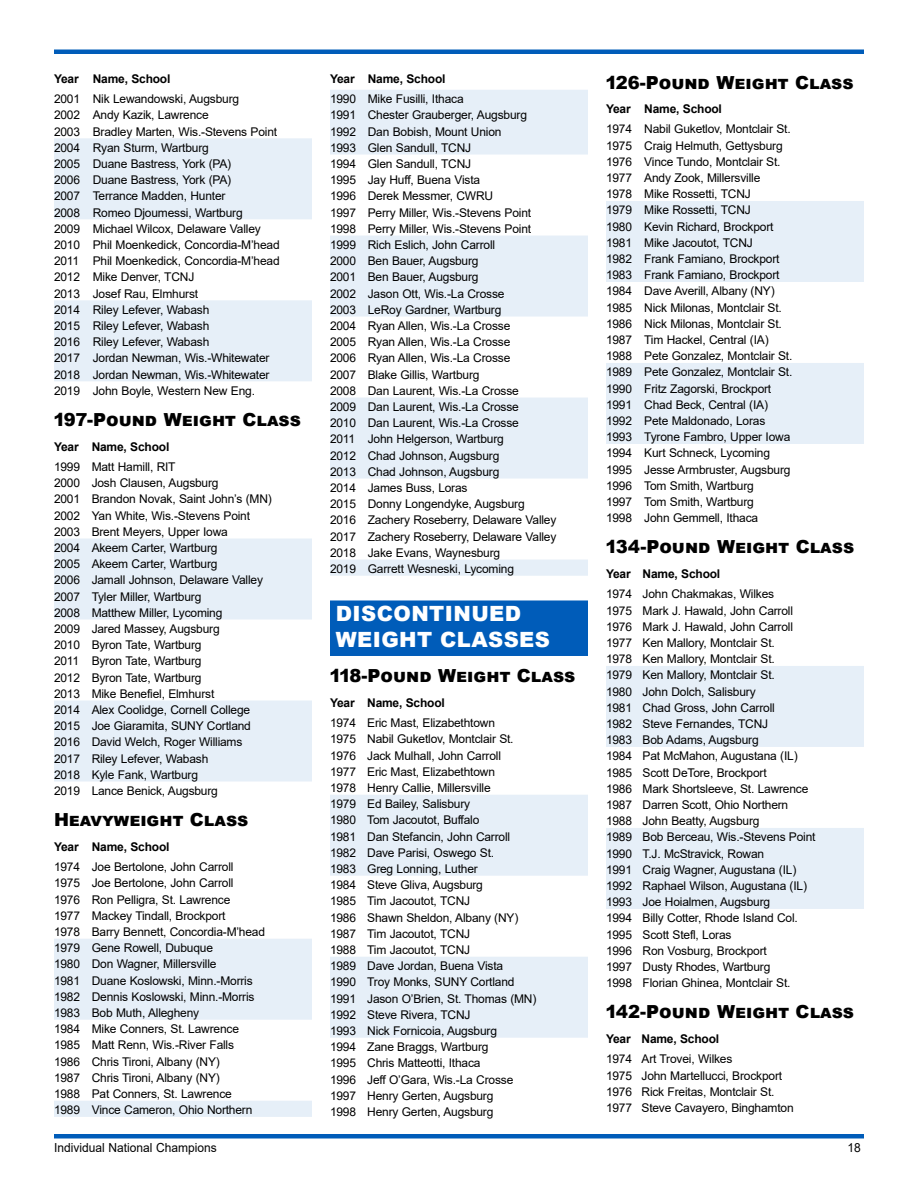
<style>
.page{position:relative;width:918px;height:1188px;background:#fff}
.page>*{position:absolute;margin:0;border:0;box-sizing:border-box;transform-origin:0 0}
.t1{font:900 21px/25.5px "Arial";letter-spacing:.02em;color:#fff}
.t2{font:900 18px "Arial";color:#000}
.t3{font:12.45px "Arial";color:#000;scale:.96 1}
.t4{font:12px/16.2px "Arial";letter-spacing:-.015em;color:#000}
.t5{font:700 12px "Arial";letter-spacing:-.015em;color:#000}
</style>
<div class="page">
<hr style="left:54px;top:1134px;width:810px;height:4px;background:#005cb9">
<hr style="left:54px;top:50px;width:810px;height:4px;background:#005cb9">
<svg style="left:54px;top:138px;width:258px;height:243px;fill:#e6eff8"></svg>
<svg style="left:54px;top:539px;width:258px;height:243px;fill:#e6eff8"></svg>
<svg style="left:54px;top:939px;width:258px;height:178px;fill:#e6eff8"></svg>
<div style="left:330px;top:600px;width:258px;height:29px;background:#005cb9"></div>
<div style="left:330px;top:627px;width:258px;height:29px;background:#005cb9"></div>
<svg style="left:330px;top:90px;width:258px;height:486px"></svg>
<svg style="left:330px;top:795px;width:258px;height:243px;fill:#e6eff8"></svg>
<svg style="left:606px;top:201px;width:258px;height:243px;fill:#e6eff8"></svg>
<svg style="left:606px;top:666px;width:258px;height:243px;fill:#e6eff8"></svg>
<p class="t5" style="left:54px;top:70px;width:118px">Year Name, School</p>
<p class="t4" style="left:54px;top:91px;width:227px">2001 Nik Lewandowski, Augsburg<br>2002 Andy Kazik, Lawrence<br>2003 Bradley Marten, Wis.-Stevens Point<br>2004 Ryan Sturm, Wartburg<br>2005 Duane Bastress, York (PA)<br>2006 Duane Bastress, York (PA)<br>2007 Terrance Madden, Hunter<br>2008 Romeo Djoumessi, Wartburg<br>2009 Michael Wilcox, Delaware Valley<br>2010 Phil Moenkedick, Concordia-M’head<br>2011 Phil Moenkedick, Concordia-M’head<br>2012 Mike Denver, TCNJ<br>2013 Josef Rau, Elmhurst<br>2014 Riley Lefever, Wabash<br>2015 Riley Lefever, Wabash<br>2016 Riley Lefever, Wabash<br>2017 Jordan Newman, Wis.-Whitewater<br>2018 Jordan Newman, Wis.-Whitewater<br>2019 John Boyle, Western New Eng.</p>
<h2 class="t2" style="left:54px;top:407px;width:248px">197-Pound Weight Class</h2>
<p class="t5" style="left:54px;top:438px;width:117px">Year Name, School</p>
<p class="t4" style="left:54px;top:459px;width:219px">1999 Matt Hamill, RIT<br>2000 Josh Clausen, Augsburg<br>2001 Brandon Novak, Saint John’s (MN)<br>2002 Yan White, Wis.-Stevens Point<br>2003 Brent Meyers, Upper Iowa<br>2004 Akeem Carter, Wartburg<br>2005 Akeem Carter, Wartburg<br>2006 Jamall Johnson, Delaware Valley<br>2007 Tyler Miller, Wartburg<br>2008 Matthew Miller, Lycoming<br>2009 Jared Massey, Augsburg<br>2010 Byron Tate, Wartburg<br>2011 Byron Tate, Wartburg<br>2012 Byron Tate, Wartburg<br>2013 Mike Benefiel, Elmhurst<br>2014 Alex Coolidge, Cornell College<br>2015 Joe Giaramita, SUNY Cortland<br>2016 David Welch, Roger Williams<br>2017 Riley Lefever, Wabash<br>2018 Kyle Fank, Wartburg<br>2019 Lance Benick, Augsburg</p>
<h2 class="t2" style="left:54px;top:807px;width:196px">Heavyweight Class</h2>
<p class="t5" style="left:54px;top:838px;width:117px">Year Name, School</p>
<p class="t4" style="left:54px;top:859px;width:213px">1974 Joe Bertolone, John Carroll<br>1975 Joe Bertolone, John Carroll<br>1976 Ron Pelligra, St. Lawrence<br>1977 Mackey Tindall, Brockport<br>1978 Barry Bennett, Concordia-M’head<br>1979 Gene Rowell, Dubuque<br>1980 Don Wagner, Millersville<br>1981 Duane Koslowski, Minn.-Morris<br>1982 Dennis Koslowski, Minn.-Morris<br>1983 Bob Muth, Allegheny<br>1984 Mike Conners, St. Lawrence<br>1985 Matt Renn, Wis.-River Falls<br>1986 Chris Tironi, Albany (NY)<br>1987 Chris Tironi, Albany (NY)<br>1988 Pat Conners, St. Lawrence<br>1989 Vince Cameron, Ohio Northern</p>
<p class="t5" style="left:330px;top:70px;width:117px">Year Name, School</p>
<p class="t4" style="left:330px;top:91px;width:228px">1990 Mike Fusilli, Ithaca<br>1991 Chester Grauberger, Augsburg<br>1992 Dan Bobish, Mount Union<br>1993 Glen Sandull, TCNJ<br>1994 Glen Sandull, TCNJ<br>1995 Jay Huff, Buena Vista<br>1996 Derek Messmer, CWRU<br>1997 Perry Miller, Wis.-Stevens Point<br>1998 Perry Miller, Wis.-Stevens Point<br>1999 Rich Eslich, John Carroll<br>2000 Ben Bauer, Augsburg<br>2001 Ben Bauer, Augsburg<br>2002 Jason Ott, Wis.-La Crosse<br>2003 LeRoy Gardner, Wartburg<br>2004 Ryan Allen, Wis.-La Crosse<br>2005 Ryan Allen, Wis.-La Crosse<br>2006 Ryan Allen, Wis.-La Crosse<br>2007 Blake Gillis, Wartburg<br>2008 Dan Laurent, Wis.-La Crosse<br>2009 Dan Laurent, Wis.-La Crosse<br>2010 Dan Laurent, Wis.-La Crosse<br>2011 John Helgerson, Wartburg<br>2012 Chad Johnson, Augsburg<br>2013 Chad Johnson, Augsburg<br>2014 James Buss, Loras<br>2015 Donny Longendyke, Augsburg<br>2016 Zachery Roseberry, Delaware Valley<br>2017 Zachery Roseberry, Delaware Valley<br>2018 Jake Evans, Waynesburg<br>2019 Garrett Wesneski, Lycoming</p>
<h1 class="t1" style="left:336px;top:601px;width:216px">DISCONTINUED<br>WEIGHT CLASSES</h1>
<h2 class="t2" style="left:330px;top:663px;width:247px">118-Pound Weight Class</h2>
<p class="t5" style="left:330px;top:694px;width:116px">Year Name, School</p>
<p class="t4" style="left:330px;top:715px;width:208px">1974 Eric Mast, Elizabethtown<br>1975 Nabil Guketlov, Montclair St.<br>1976 Jack Mulhall, John Carroll<br>1977 Eric Mast, Elizabethtown<br>1978 Henry Callie, Millersville<br>1979 Ed Bailey, Salisbury<br>1980 Tom Jacoutot, Buffalo<br>1981 Dan Stefancin, John Carroll<br>1982 Dave Parisi, Oswego St.<br>1983 Greg Lonning, Luther<br>1984 Steve Gliva, Augsburg<br>1985 Tim Jacoutot, TCNJ<br>1986 Shawn Sheldon, Albany (NY)<br>1987 Tim Jacoutot, TCNJ<br>1988 Tim Jacoutot, TCNJ<br>1989 Dave Jordan, Buena Vista<br>1990 Troy Monks, SUNY Cortland<br>1991 Jason O’Brien, St. Thomas (MN)<br>1992 Steve Rivera, TCNJ<br>1993 Nick Fornicoia, Augsburg<br>1994 Zane Braggs, Wartburg<br>1995 Chris Matteotti, Ithaca<br>1996 Jeff O’Gara, Wis.-La Crosse<br>1997 Henry Gerten, Augsburg<br>1998 Henry Gerten, Augsburg</p>
<h2 class="t2" style="left:606px;top:69px;width:249px">126-Pound Weight Class</h2>
<p class="t5" style="left:606px;top:101px;width:117px">Year Name, School</p>
<p class="t4" style="left:606px;top:121px;width:188px">1974 Nabil Guketlov, Montclair St.<br>1975 Craig Helmuth, Gettysburg<br>1976 Vince Tundo, Montclair St.<br>1977 Andy Zook, Millersville<br>1978 Mike Rossetti, TCNJ<br>1979 Mike Rossetti, TCNJ<br>1980 Kevin Richard, Brockport<br>1981 Mike Jacoutot, TCNJ<br>1982 Frank Famiano, Brockport<br>1983 Frank Famiano, Brockport<br>1984 Dave Averill, Albany (NY)<br>1985 Nick Milonas, Montclair St.<br>1986 Nick Milonas, Montclair St.<br>1987 Tim Hackel, Central (IA)<br>1988 Pete Gonzalez, Montclair St.<br>1989 Pete Gonzalez, Montclair St.<br>1990 Fritz Zagorski, Brockport<br>1991 Chad Beck, Central (IA)<br>1992 Pete Maldonado, Loras<br>1993 Tyrone Fambro, Upper Iowa<br>1994 Kurt Schneck, Lycoming<br>1995 Jesse Armbruster, Augsburg<br>1996 Tom Smith, Wartburg<br>1997 Tom Smith, Wartburg<br>1998 John Gemmell, Ithaca</p>
<h2 class="t2" style="left:606px;top:534px;width:250px">134-Pound Weight Class</h2>
<p class="t5" style="left:606px;top:566px;width:116px">Year Name, School</p>
<p class="t4" style="left:606px;top:586px;width:211px">1974 John Chakmakas, Wilkes<br>1975 Mark J. Hawald, John Carroll<br>1976 Mark J. Hawald, John Carroll<br>1977 Ken Mallory, Montclair St.<br>1978 Ken Mallory, Montclair St.<br>1979 Ken Mallory, Montclair St.<br>1980 John Dolch, Salisbury<br>1981 Chad Gross, John Carroll<br>1982 Steve Fernandes, TCNJ<br>1983 Bob Adams, Augsburg<br>1984 Pat McMahon, Augustana (IL)<br>1985 Scott DeTore, Brockport<br>1986 Mark Shortsleeve, St. Lawrence<br>1987 Darren Scott, Ohio Northern<br>1988 John Beatty, Augsburg<br>1989 Bob Berceau, Wis.-Stevens Point<br>1990 T.J. McStravick, Rowan<br>1991 Craig Wagner, Augustana (IL)<br>1992 Raphael Wilson, Augustana (IL)<br>1993 Joe Hoialmen, Augsburg<br>1994 Billy Cotter, Rhode Island Col.<br>1995 Scott Stefl, Loras<br>1996 Ron Vosburg, Brockport<br>1997 Dusty Rhodes, Wartburg<br>1998 Florian Ghinea, Montclair St.</p>
<h2 class="t2" style="left:606px;top:999px;width:250px">142-Pound Weight Class</h2>
<p class="t5" style="left:606px;top:1031px;width:115px">Year Name, School</p>
<p class="t4" style="left:606px;top:1051px;width:189px">1974 Art Trovei, Wilkes<br>1975 John Martellucci, Brockport<br>1976 Rick Freitas, Montclair St.<br>1977 Steve Cavayero, Binghamton</p>
<p class="t3" style="left:54px;top:1139px;width:171px">Individual National Champions</p>
<p class="t3" style="left:848px;top:1139px;width:15px">18</p>
</div>
